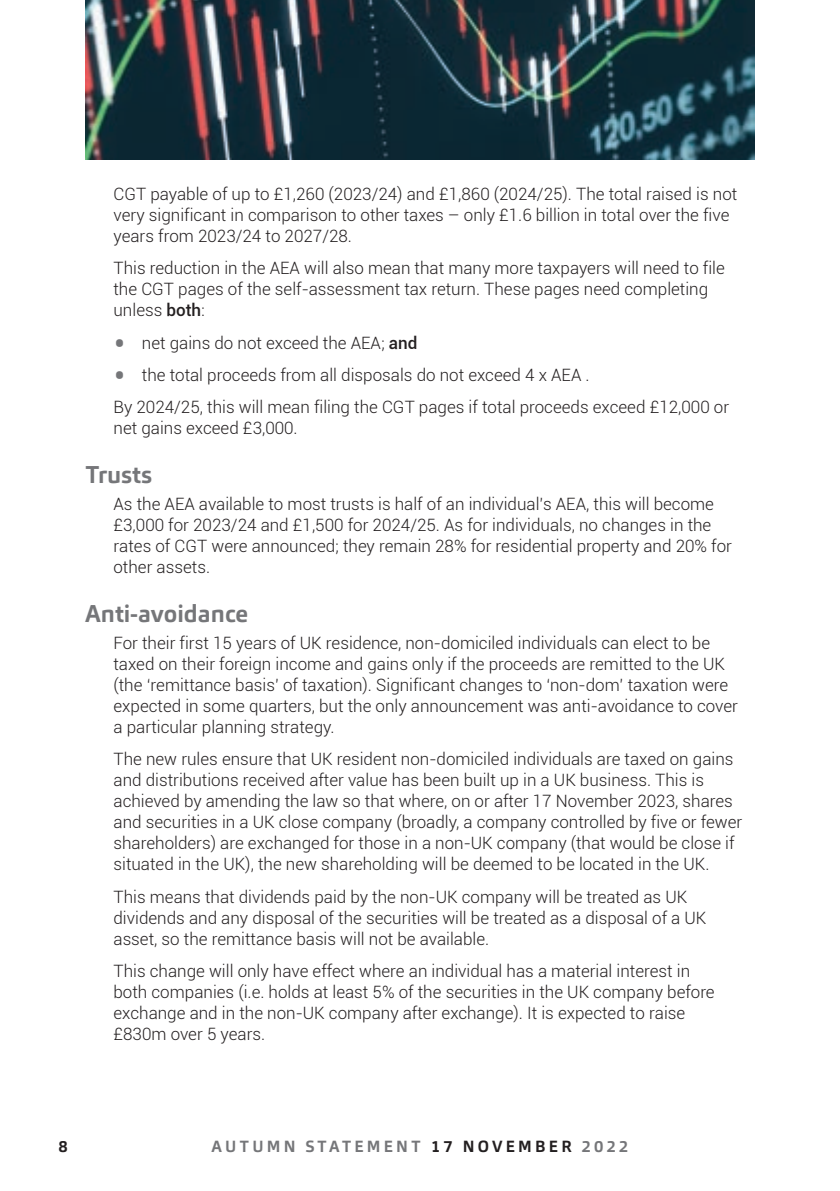
<style>
.page{position:relative;width:840px;height:1191px;background:#fff}
.page>*{position:absolute;margin:0;border:0;box-sizing:border-box;transform-origin:0 0}
.t1{font:700 24px "Carnac";color:#757679}
.t2{font:300 17px/21px "Roboto";color:#231f20}
.t3{font:700 16px "Carnac";letter-spacing:.2em;color:#757679}
.t4{font:700 16px "Carnac";color:#231f20}
.s1{font-weight:500}
.s2{font-size:38px;color:#757679}
.s3{color:#231f20}
</style>
<div class="page">
<img style="left:85px;top:0;width:669px;height:159px">
<p class="t2" style="left:113px;top:183px;width:625px">CGT payable of up to £1,260 (2023/24) and £1,860 (2024/25). The total raised is not very significant in comparison to other taxes – only £1.6 billion in total over the five years from 2023/24 to 2027/28.</p>
<p class="t2" style="left:113px;top:257px;width:612px">This reduction in the AEA will also mean that many more taxpayers will need to file the CGT pages of the self-assessment tax return. These pages need completing unless <span class="s1">both</span>:</p>
<p class="t2" style="left:113px;top:331px;width:305px"><span class="s2">•</span> net gains do not exceed the AEA; <span class="s1">and</span></p>
<p class="t2" style="left:113px;top:358px;width:617px;line-height:32.4px"><span class="s2">•</span> the total proceeds from all disposals do not exceed 4 x AEA .<br>By 2024/25, this will mean filing the CGT pages if total proceeds exceed £12,000 or</p>
<p class="t2" style="left:113px;top:417px;width:185px">net gains exceed £3,000.</p>
<h1 class="t1" style="left:85px;top:459px;width:68px">Trusts</h1>
<p class="t2" style="left:113px;top:493px;width:619px">As the AEA available to most trusts is half of an individual’s AEA, this will become £3,000 for 2023/24 and £1,500 for 2024/25. As for individuals, no changes in the rates of CGT were announced; they remain 28% for residential property and 20% for other assets.</p>
<h1 class="t1" style="left:85px;top:598px;width:164px">Anti-avoidance</h1>
<p class="t2" style="left:113px;top:631px;width:625px">For their first 15 years of UK residence, non-domiciled individuals can elect to be taxed on their foreign income and gains only if the proceeds are remitted to the UK (the ‘remittance basis’ of taxation). Significant changes to ‘non-dom’ taxation were expected in some quarters, but the only announcement was anti-avoidance to cover a particular planning strategy.</p>
<p class="t2" style="left:113px;top:748px;width:630px">The new rules ensure that UK resident non-domiciled individuals are taxed on gains and distributions received after value has been built up in a UK business. This is achieved by amending the law so that where, on or after 17 November 2023, shares and securities in a UK close company (broadly, a company controlled by five or fewer shareholders) are exchanged for those in a non-UK company (that would be close if situated in the UK), the new shareholding will be deemed to be located in the UK.</p>
<p class="t2" style="left:113px;top:885px;width:594px">This means that dividends paid by the non-UK company will be treated as UK dividends and any disposal of the securities will be treated as a disposal of a UK asset, so the remittance basis will not be available.</p>
<p class="t2" style="left:113px;top:959px;width:602px">This change will only have effect where an individual has a material interest in both companies (i.e. holds at least 5% of the securities in the UK company before exchange and in the non-UK company after exchange). It is expected to raise £830m over 5 years.</p>
<p class="t4" style="left:59px;top:1136px;width:11px">8</p>
<p class="t3" style="left:211px;top:1136px;width:418px">AUTUMN STATEMENT <span class="s3">17 NOVEMBER</span> 2022</p>
</div>
